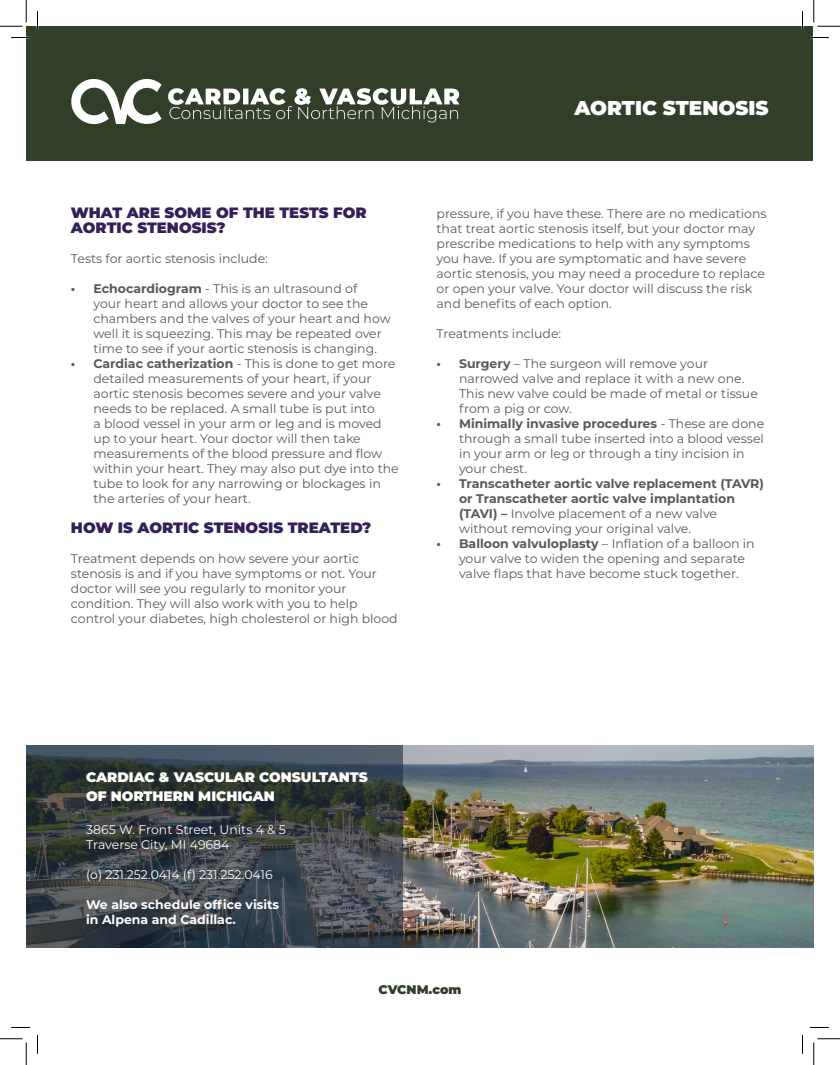
<style>
.page{position:relative;width:840px;height:1065px;background:#fff}
.page>*{position:absolute;margin:0;border:0;box-sizing:border-box;transform-origin:0 0}
.t1{font:900 20px "Montserrat";color:#fff}
.t2{font:900 15px/15px "Montserrat";color:#342058}
.t3{font:900 13.75px/19.5px "Montserrat";color:#fff}
.t4{font:12.5px/15px "Montserrat";color:#57585a}
.t5{font:700 12.5px/15px "Montserrat";color:#57585a}
.t6{font:12.5px "Montserrat";color:#fff}
.t7{font:700 12.5px "Montserrat";color:#fff}
.t8{font:900 12.5px "Montserrat";color:#313f28}
.s1{font-weight:700}
.s2{font-weight:400}
</style>
<div class="page">
<div style="left:26px;top:26px;width:787px;height:135px;background:#313f28"></div>
<svg style="left:71px;top:78px;width:91px;height:47px"></svg>
<svg style="left:168px;top:88px;width:292px;height:34px"></svg>
<img style="left:403px;top:745px;width:411px;height:202px">
<svg style="left:26px;top:745px;width:377px;height:202px;background:#3a4347"></svg>
<svg style="left:11px;top:37px;width:19px;height:1px"></svg>
<svg style="left:810px;top:37px;width:19px;height:1px"></svg>
<svg style="left:11px;top:1027px;width:19px;height:1px"></svg>
<svg style="left:810px;top:1027px;width:19px;height:1px"></svg>
<svg style="left:37px;top:11px;width:1px;height:19px"></svg>
<svg style="left:37px;top:1035px;width:1px;height:19px"></svg>
<svg style="left:802px;top:11px;width:1px;height:19px"></svg>
<svg style="left:802px;top:1035px;width:1px;height:19px"></svg>
<svg style="left:0;top:0;width:27px;height:27px"></svg>
<svg style="left:0;top:1039px;width:27px;height:26px"></svg>
<svg style="left:814px;top:0;width:26px;height:27px"></svg>
<svg style="left:814px;top:1039px;width:26px;height:26px"></svg>
<p class="t2" style="left:71px;top:204px;width:297px">WHAT ARE SOME OF THE TESTS FOR<br>AORTIC STENOSIS?</p>
<p class="t4" style="left:71px;top:250px;width:198px">Tests for aortic stenosis include:</p>
<p class="t4" style="left:93px;top:280px;width:299px;text-indent:-23px"><span class="s1">• Echocardiogram</span> - This is an ultrasound of<br>your heart and allows your doctor to see the chambers and the valves of your heart and how well it is squeezing. This may be repeated over time to see if your aortic stenosis is changing.</p>
<p class="t4" style="left:93px;top:355px;width:307px;text-indent:-23px"><span class="s1">• Cardiac catherization</span> - This is done to get more detailed measurements of your heart, if your aortic stenosis becomes severe and your valve needs to be replaced. A small tube is put into<br>a blood vessel in your arm or leg and is moved up to your heart. Your doctor will then take measurements of the blood pressure and flow within your heart. They may also put dye into the tube to look for any narrowing or blockages in the arteries of your heart.</p>
<p class="t2" style="left:71px;top:519px;width:302px">HOW IS AORTIC STENOSIS TREATED?</p>
<p class="t4" style="left:71px;top:550px;width:328px">Treatment depends on how severe your aortic stenosis is and if you have symptoms or not. Your doctor will see you regularly to monitor your condition. They will also work with you to help control your diabetes, high cholesterol or high blood</p>
<p class="t1" style="left:574px;top:93px;width:196px">AORTIC STENOSIS</p>
<p class="t4" style="left:437px;top:205px;width:332px">pressure, if you have these. There are no medications that treat aortic stenosis itself, but your doctor may prescribe medications to help with any symptoms you have. If you are symptomatic and have severe aortic stenosis, you may need a procedure to replace or open your valve. Your doctor will discuss the risk and benefits of each option.</p>
<p class="t4" style="left:437px;top:325px;width:126px">Treatments include:</p>
<p class="t4" style="left:459px;top:355px;width:300px;text-indent:-22px"><span class="s1">• Surgery</span> – The surgeon will remove your narrowed valve and replace it with a new one.<br>This new valve could be made of metal or tissue from a pig or cow.</p>
<p class="t4" style="left:459px;top:415px;width:307px;text-indent:-22px"><span class="s1">• Minimally invasive procedures</span> - These are done through a small tube inserted into a blood vessel in your arm or leg or through a tiny incision in your chest.</p>
<p class="t5" style="left:459px;top:475px;width:306px;text-indent:-22px">• Transcatheter aortic valve replacement (TAVR) or Transcatheter aortic valve implantation (TAVI) – <span class="s2">Involve placement of a new valve without removing your original valve.</span></p>
<p class="t4" style="left:459px;top:535px;width:297px;text-indent:-22px"><span class="s1">• Balloon valvuloplasty</span> – Inflation of a balloon in your valve to widen the opening and separate valve flaps that have become stuck together.</p>
<p class="t3" style="left:86px;top:766px;width:283px">CARDIAC &amp; VASCULAR CONSULTANTS<br>OF NORTHERN MICHIGAN</p>
<p class="t6" style="left:86px;top:821px;width:201px">3865 W. Front Street, Units 4 &amp; 5</p>
<p class="t6" style="left:86px;top:836px;width:145px">Traverse City, MI 49684</p>
<p class="t6" style="left:86px;top:866px;width:188px">(o) 231.252.0414 (f) 231.252.0416</p>
<p class="t7" style="left:86px;top:896px;width:195px">We also schedule office visits</p>
<p class="t7" style="left:86px;top:911px;width:151px">in Alpena and Cadillac.</p>
<p class="t8" style="left:379px;top:980px;width:84px">CVCNM.com</p>
</div>
